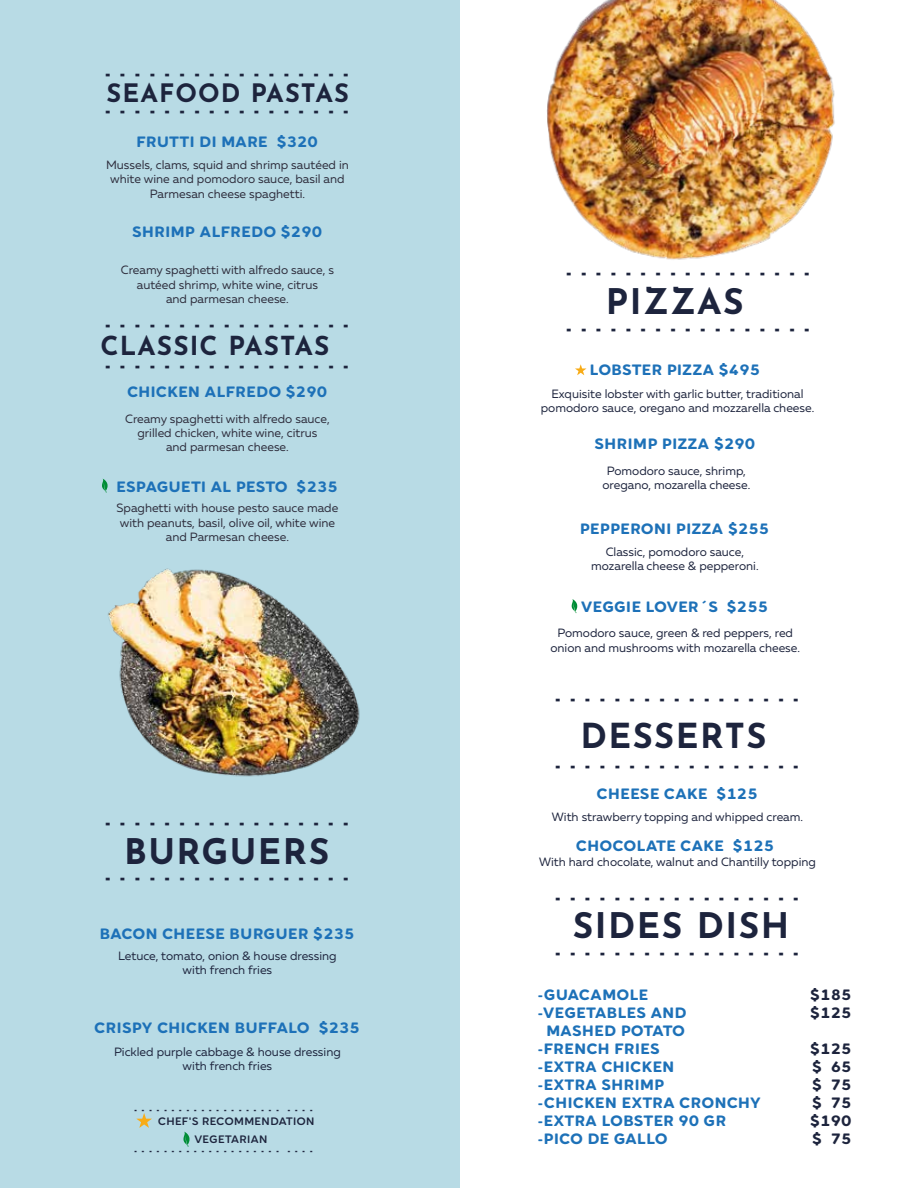
<style>
.page{position:relative;width:919px;height:1188px;background:#fff}
.page>*{position:absolute;margin:0;border:0;box-sizing:border-box;transform-origin:0 0}
.t1{font:700 35.25px "Josefin Sans";letter-spacing:.045em;color:#1d243d}
.t2{font:700 34.35px "Josefin Sans";letter-spacing:.045em;color:#1d243d}
.t3{font:700 26.1px "Josefin Sans";letter-spacing:.045em;color:#1d243d}
.t4{font:700 25.35px "Josefin Sans";letter-spacing:.045em;color:#1d243d}
.t5{font:700 21.6px "Josefin Sans";color:#1d243d;scale:.96 1}
.t6{font:700 15px "Cerco DEMO";letter-spacing:.045em;color:#1d71b8}
.t7{font:700 15px/18px "Cerco DEMO";letter-spacing:.045em;color:#1d243d}
.t8{font:12px/14.4px "Muller";color:#1d243d;text-align:center}
.t9{font:12px/14.4px "Muller";color:#2d2c3b;text-align:center}
.t10{font:700 10.8px "Josefin Sans";color:#1d243d;scale:.96 1}
.t11{font:500 10.8px/18px "Cerco DEMO";letter-spacing:.045em;color:#1d243d}
</style>
<div class="page">
<div style="left:0;top:0;width:459px;height:1188px;background:#b8dbe5"></div>
<svg style="left:571px;top:599px;width:6px;height:14px"></svg>
<svg style="left:136px;top:1113px;width:16px;height:15px"></svg>
<svg style="left:183px;top:1132px;width:6px;height:15px"></svg>
<svg style="left:575px;top:364px;width:11px;height:11px"></svg>
<img style="left:459px;top:0;width:376px;height:298px">
<img style="left:102px;top:478px;width:258px;height:299px">
<h3 class="t5" style="left:105px;top:56px;width:256px">- - - - - - - - - - - - - - - - -</h3>
<h3 class="t4" style="left:106px;top:75px;width:244px">SEAFOOD PASTAS</h3>
<h3 class="t5" style="left:105px;top:94px;width:256px">- - - - - - - - - - - - - - - - -</h3>
<p class="t6" style="left:136px;top:129px;width:182px">FRUTTI DI MARE $320</p>
<p class="t9" style="left:106px;top:157px;width:244px">Mussels, clams, squid and shrimp sautéed in white wine and pomodoro sauce, basil and<br>Parmesan cheese spaghetti.</p>
<p class="t6" style="left:132px;top:220px;width:191px">SHRIMP ALFREDO $290</p>
<p class="t9" style="left:121px;top:263px;width:215px">Creamy spaghetti with alfredo sauce, s autéed shrimp, white wine, citrus<br>and parmesan cheese.</p>
<h3 class="t5" style="left:105px;top:308px;width:256px">- - - - - - - - - - - - - - - - -</h3>
<h3 class="t3" style="left:100px;top:326px;width:230px">CLASSIC PASTAS</h3>
<h3 class="t5" style="left:105px;top:348px;width:256px">- - - - - - - - - - - - - - - - -</h3>
<p class="t6" style="left:127px;top:380px;width:201px">CHICKEN ALFREDO $290</p>
<p class="t9" style="left:125px;top:411px;width:206px">Creamy spaghetti with alfredo sauce, grilled chicken, white wine, citrus<br>and parmesan cheese.</p>
<p class="t6" style="left:117px;top:474px;width:222px">ESPAGUETI AL PESTO $235</p>
<p class="t9" style="left:117px;top:501px;width:223px">Spaghetti with house pesto sauce made with peanuts, basil, olive oil, white wine and Parmesan cheese.</p>
<h3 class="t5" style="left:105px;top:805px;width:256px">- - - - - - - - - - - - - - - - -</h3>
<h1 class="t1" style="left:124px;top:825px;width:206px">BURGUERS</h1>
<h3 class="t5" style="left:105px;top:861px;width:256px">- - - - - - - - - - - - - - - - -</h3>
<p class="t6" style="left:100px;top:922px;width:256px">BACON CHEESE BURGUER $235</p>
<p class="t8" style="left:118px;top:948px;width:220px">Letuce, tomato, onion &amp; house dressing with french fries</p>
<p class="t6" style="left:95px;top:1016px;width:266px">CRISPY CHICKEN BUFFALO $235</p>
<p class="t8" style="left:114px;top:1044px;width:228px">Pickled purple cabbage &amp; house dressing with french fries</p>
<p class="t10" style="left:134px;top:1101px;width:188px">- - - - - - - - - - - - - - - - - - - - - - - -</p>
<p class="t10" style="left:134px;top:1142px;width:188px">- - - - - - - - - - - - - - - - - - - - - - - -</p>
<p class="t11" style="left:194px;top:1112px;width:121px;text-indent:-36px">CHEF'S RECOMMENDATION<br>VEGETARIAN</p>
<h3 class="t5" style="left:566px;top:255px;width:256px">- - - - - - - - - - - - - - - - -</h3>
<h1 class="t1" style="left:606px;top:275px;width:139px">PIZZAS</h1>
<h3 class="t5" style="left:566px;top:311px;width:256px">- - - - - - - - - - - - - - - - -</h3>
<p class="t6" style="left:590px;top:358px;width:171px">LOBSTER PIZZA $495</p>
<p class="t8" style="left:540px;top:386px;width:275px">Exquisite lobster with garlic butter, traditional pomodoro sauce, oregano and mozzarella cheese.</p>
<p class="t6" style="left:594px;top:432px;width:162px">SHRIMP PIZZA $290</p>
<p class="t8" style="left:602px;top:463px;width:149px">Pomodoro sauce, shrimp, oregano, mozarella cheese.</p>
<p class="t6" style="left:580px;top:516px;width:190px">PEPPERONI PIZZA $255</p>
<p class="t8" style="left:591px;top:544px;width:169px">Classic, pomodoro sauce, mozarella cheese &amp; pepperoni.</p>
<p class="t6" style="left:581px;top:595px;width:188px">VEGGIE LOVER´S $255</p>
<p class="t8" style="left:550px;top:626px;width:251px">Pomodoro sauce, green &amp; red peppers, red onion and mushrooms with mozarella cheese.</p>
<h3 class="t5" style="left:554px;top:681px;width:256px">- - - - - - - - - - - - - - - - -</h3>
<h2 class="t2" style="left:580px;top:710px;width:187px">DESSERTS</h2>
<h3 class="t5" style="left:554px;top:748px;width:256px">- - - - - - - - - - - - - - - - -</h3>
<p class="t6" style="left:597px;top:781px;width:162px">CHEESE CAKE $125</p>
<p class="t6" style="left:576px;top:834px;width:199px">CHOCOLATE CAKE $125</p>
<p class="t8" style="left:552px;top:809px;width:252px">With strawberry topping and whipped cream.</p>
<p class="t8" style="left:539px;top:855px;width:278px">With hard chocolate, walnut and Chantilly topping</p>
<h3 class="t5" style="left:554px;top:880px;width:256px">- - - - - - - - - - - - - - - - -</h3>
<h1 class="t1" style="left:572px;top:900px;width:218px">SIDES DISH</h1>
<h3 class="t5" style="left:554px;top:936px;width:256px">- - - - - - - - - - - - - - - - -</h3>
<p class="t6" style="left:538px;top:983px;width:112px">-GUACAMOLE</p>
<p class="t6" style="left:538px;top:1001px;width:150px">-VEGETABLES AND</p>
<p class="t6" style="left:546px;top:1019px;width:140px">MASHED POTATO</p>
<p class="t6" style="left:538px;top:1037px;width:123px">-FRENCH FRIES</p>
<p class="t6" style="left:538px;top:1055px;width:138px">-EXTRA CHICKEN</p>
<p class="t6" style="left:538px;top:1073px;width:128px">-EXTRA SHRIMP</p>
<p class="t6" style="left:538px;top:1091px;width:224px">-CHICKEN EXTRA CRONCHY</p>
<p class="t6" style="left:538px;top:1109px;width:189px">-EXTRA LOBSTER 90 GR</p>
<p class="t6" style="left:538px;top:1127px;width:131px">-PICO DE GALLO</p>
<p class="t7" style="left:810px;top:985px;width:42px">$185 $125</p>
<p class="t7" style="left:810px;top:1039px;width:42px;text-align:justify">$125 $ 65 $ 75 $ 75 $190 $ 75</p>
</div>
